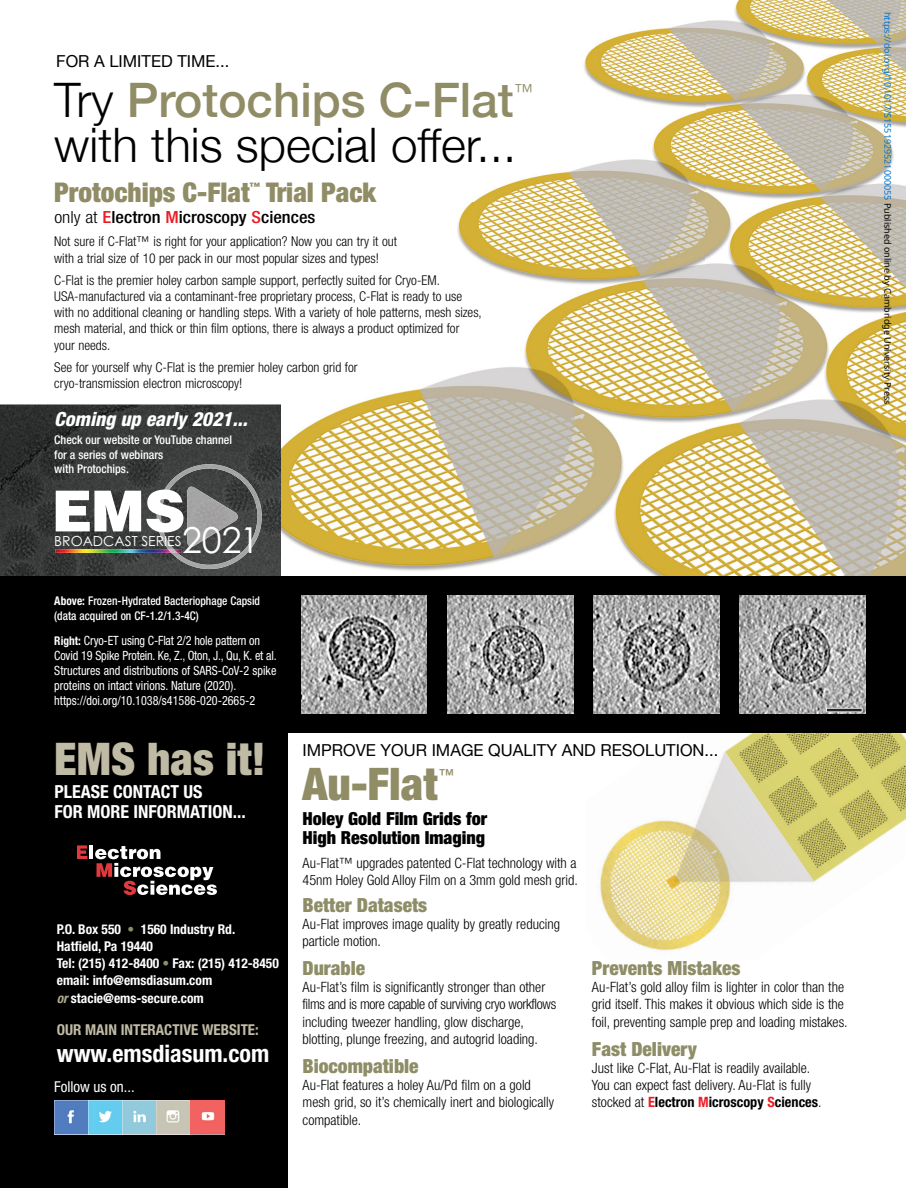
<style>
.page{position:relative;width:906px;height:1188px;background:#fff}
.page>*{position:absolute;margin:0;border:0;box-sizing:border-box;transform-origin:0 0}
.t1{font:300 47.55px "Helvetica Neue";color:#000}
.t2{font:500 47.55px "Helvetica Neue";color:#908c66}
.t3{font:900 condensed 45.15px "Helvetica Neue LT Std";color:#c0bba5}
.t4{font:900 condensed 45px "Helvetica Neue LT Std";color:#908c66}
.t5{font:35.7px "Century Gothic";color:#fff}
.t6{font:900 condensed 27.3px "Helvetica Neue LT Std";color:#908c66}
.t7{font:700 condensed 24px "Helvetica Neue LT Std";color:#fff}
.t8{font:900 condensed 19.5px "Helvetica Neue LT Std";color:#8e8d67}
.t9{font:italic 800 condensed 19.5px "Helvetica Neue LT Std";color:#fff}
.t10{font:300 19.35px "Helvetica Neue";color:#908c66}
.t11{font:900 condensed 18px/18.9px "Helvetica Neue LT Std";color:#000}
.t12{font:700 condensed 18px/20.1px "Helvetica Neue LT Std";color:#fff}
.t13{font:18px "Helvetica";color:#908c66}
.t14{font:500 condensed 16.8px "Helvetica Neue LT Std";color:#000;scale:1.1 1}
.t15{font:16.5px "Helvetica Neue";color:#000}
.t16{font:700 condensed 15px "Helvetica Neue LT Std";color:#c0bba5}
.t17{font:condensed 15px "Helvetica Neue LT Std";color:#fff}
.t18{font:300 condensed 14.25px/17.2px "Helvetica Neue LT Std";color:#000}
.t19{font:13.8px "Century Gothic";color:#fff}
.t20{font:300 condensed 13.5px/16.2px "Helvetica Neue LT Std";color:#000}
.t21{font:700 condensed 13.5px/17.2px "Helvetica Neue LT Std";color:#fff}
.t22{font:condensed 12.75px/15px "Helvetica Neue LT Std";color:#fff;scale:.95 1}
.t23{font:500 condensed 12px/15px "Helvetica Neue LT Std";color:#fff;scale:.95 1}
.t24{font:500 condensed 12px/14.4px "Helvetica Neue LT Std";color:#fff}
.t25{font:900 condensed 10.35px "Helvetica Neue LT Std";color:#908c66}
.t26{font:9px "Noto Sans";color:#0172cf}
.s1{font-weight:300;color:#000}
.s2{font-weight:300}
.s3{color:#ed1c24}
.s4{font-weight:700}
.s5{font-weight:700;font-size:12px}
.s6{color:#8e8d67}
.s7{font-style:italic;color:#afaa8d}
.s8{font-weight:700;color:#ed1c24}
.s9{color:#000}
</style>
<div class="page">
<img style="left:0;top:404px;width:281px;height:173px">
<img style="left:281px;top:0;width:624px;height:577px">
<div style="left:0;top:731px;width:287px;height:457px;background:#000"></div>
<hr style="left:89px;top:845px;width:4px;height:14px;background:#fff">
<svg style="left:77px;top:845px;width:10px;height:14px"></svg>
<svg style="left:95px;top:846px;width:122px;height:49px"></svg>
<img style="left:54px;top:1100px;width:34px;height:34px">
<svg style="left:88px;top:1100px;width:34px;height:34px"></svg>
<svg style="left:122px;top:1100px;width:34px;height:34px"></svg>
<svg style="left:156px;top:1100px;width:34px;height:34px"></svg>
<svg style="left:190px;top:1100px;width:34px;height:34px"></svg>
<img style="left:600px;top:733px;width:305px;height:218px">
<div style="left:0;top:577px;width:905px;height:156px;background:#000"></div>
<img style="left:301px;top:596px;width:125px;height:118px">
<img style="left:447px;top:596px;width:125px;height:118px">
<img style="left:593px;top:596px;width:125px;height:118px">
<img style="left:739px;top:596px;width:125px;height:118px">
<img style="left:55px;top:549px;width:102px;height:4px">
<img style="left:157px;top:464px;width:104px;height:105px">
<svg style="left:168px;top:549px;width:9px;height:4px"></svg>
<svg style="left:56px;top:490px;width:127px;height:42px"></svg>
<p class="t15" style="left:56px;top:52px;width:174px">FOR A LIMITED TIME...</p>
<p class="t2" style="left:54px;top:70px;width:460px"><span class="s1">Try</span> Protochips C-Flat</p>
<p class="t10" style="left:513px;top:80px;width:21px">™</p>
<p class="t1" style="left:54px;top:116px;width:463px">with this special offer...</p>
<p class="t6" style="left:54px;top:182px;width:197px">Protochips C-Flat</p>
<p class="t25" style="left:249px;top:183px;width:12px">™</p>
<p class="t6" style="left:266px;top:182px;width:111px">Trial Pack</p>
<p class="t14" style="left:54px;top:211px;width:239px"><span class="s2">only at</span> <span class="s3">E</span>lectron <span class="s3">M</span>icroscopy <span class="s3">S</span>ciences</p>
<p class="t20" style="left:54px;top:235px;width:344px">Not sure if C-Flat™ is right for your application? Now you can try it out with a trial size of 10 per pack in our most popular sizes and types!</p>
<p class="t20" style="left:54px;top:273px;width:429px">C-Flat is the premier holey carbon sample support, perfectly suited for Cryo-EM.<br>USA-manufactured via a contaminant-free proprietary process, C-Flat is ready to use with no additional cleaning or handling steps. With a variety of hole patterns, mesh sizes, mesh material, and thick or thin film options, there is always a product optimized for your needs.</p>
<p class="t20" style="left:54px;top:360px;width:305px">See for yourself why C-Flat is the premier holey carbon grid for cryo-transmission electron microscopy!</p>
<p class="t9" style="left:54px;top:408px;width:195px">Coming up early 2021...</p>
<p class="t24" style="left:54px;top:434px;width:179px">Check our website or YouTube channel for a series of webinars<br>with Protochips.</p>
<p class="t19" style="left:54px;top:534px;width:129px">BROADCAST SERIES</p>
<p class="t5" style="left:182px;top:519px;width:79px">2021</p>
<p class="t23" style="left:54px;top:594px;width:218px"><span class="s4">Above:</span> Frozen-Hydrated Bacteriophage Capsid (data acquired on CF-1.2/1.3-4C)</p>
<p class="t22" style="left:54px;top:634px;width:235px"><span class="s5">Right:</span> Cryo-ET using C-Flat 2/2 hole pattern on Covid 19 Spike Protein. Ke, Z., Oton, J., Qu, K. et al.<br>Structures and distributions of SARS-CoV-2 spike proteins on intact virions. Nature (2020). https://doi.org/10.1038/s41586-020-2665-2</p>
<p class="t3" style="left:54px;top:743px;width:213px">EMS has it!</p>
<p class="t12" style="left:54px;top:783px;width:193px">PLEASE CONTACT US<br>FOR MORE INFORMATION...</p>
<p class="t21" style="left:57px;top:922px;width:223px">P.O. Box 550 <span class="s6">•</span> 1560 Industry Rd.<br>Hatfield, Pa 19440<br>Tel: (215) 412-8400 <span class="s6">•</span> Fax: (215) 412-8450 email: info@emsdiasum.com<br><span class="s7">or</span> stacie@ems-secure.com</p>
<p class="t16" style="left:57px;top:1024px;width:203px">OUR MAIN INTERACTIVE WEBSITE:</p>
<p class="t7" style="left:57px;top:1044px;width:214px">www.emsdiasum.com</p>
<p class="t17" style="left:54px;top:1081px;width:82px">Follow us on...</p>
<p class="t15" style="left:302px;top:741px;width:417px">IMPROVE YOUR IMAGE QUALITY AND RESOLUTION...</p>
<p class="t4" style="left:302px;top:768px;width:136px">Au-Flat</p>
<p class="t13" style="left:437px;top:770px;width:19px">™</p>
<p class="t11" style="left:302px;top:811px;width:186px">Holey Gold Film Grids for<br>High Resolution Imaging</p>
<p class="t18" style="left:302px;top:855px;width:276px">Au-Flat™ upgrades patented C-Flat technology with a<br>45nm Holey Gold Alloy Film on a 3mm gold mesh grid.</p>
<p class="t8" style="left:302px;top:898px;width:126px">Better Datasets</p>
<p class="t18" style="left:302px;top:917px;width:259px">Au-Flat improves image quality by greatly reducing particle motion.</p>
<p class="t8" style="left:302px;top:961px;width:64px">Durable</p>
<p class="t18" style="left:302px;top:980px;width:255px">Au-Flat’s film is significantly stronger than other films and is more capable of surviving cryo workflows including tweezer handling, glow discharge, blotting, plunge freezing, and autogrid loading.</p>
<p class="t8" style="left:302px;top:1059px;width:117px">Biocompatible</p>
<p class="t18" style="left:302px;top:1078px;width:253px">Au-Flat features a holey Au/Pd film on a gold mesh grid, so it’s chemically inert and biologically compatible.</p>
<p class="t8" style="left:591px;top:961px;width:150px">Prevents Mistakes</p>
<p class="t18" style="left:591px;top:980px;width:257px">Au-Flat’s gold alloy film is lighter in color than the grid itself. This makes it obvious which side is the foil, preventing sample prep and loading mistakes.</p>
<p class="t8" style="left:591px;top:1042px;width:106px">Fast Delivery</p>
<p class="t18" style="left:591px;top:1061px;width:231px">Just like C-Flat, Au-Flat is readily available.<br>You can expect fast delivery. Au-Flat is fully stocked at <span class="s8">E</span><span class="s4">lectron</span> <span class="s8">M</span><span class="s4">icroscopy</span> <span class="s8">S</span><span class="s4">ciences</span>.</p>
<p class="t26" style="left:893px;top:12px;width:394px;rotate:90deg">https://doi.org/10.1017/S1551929521000055 <span class="s9">Published online by Cambridge University Press</span></p>
</div>
